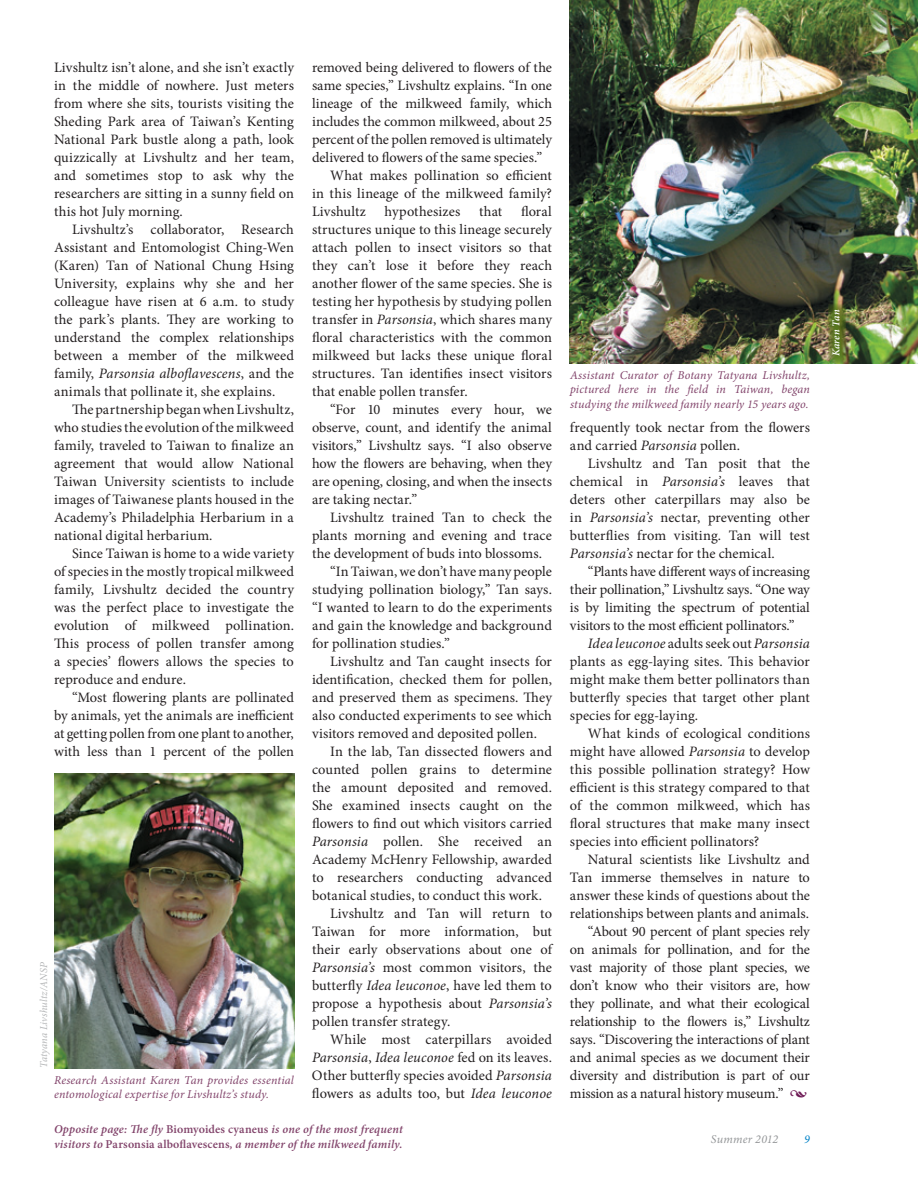
<style>
.page{position:relative;width:918px;height:1188px;background:#fff}
.page>*{position:absolute;margin:0;border:0;box-sizing:border-box;transform-origin:0 0}
.t1{font:14.4px/18px "Minion Pro";letter-spacing:-.005em;color:#231f20;text-align:justify}
.t2{font:italic 14.4px "Minion Pro";color:#231f20}
.t3{font:italic 12px/14.4px "Minion Pro";letter-spacing:.01em;color:#82446b}
.t4{font:italic 600 12px/14.4px "Minion Pro";letter-spacing:.015em;color:#82446b}
.t5{font:italic 12px "Minion Pro";letter-spacing:.01em;color:#949698}
.t6{font:italic 12px "Minion Pro";color:#0082c7}
.t7{font:italic 10.5px "Minion Pro";letter-spacing:.01em;color:#949698}
.t8{font:italic 600 10.5px "Minion Pro";color:#fff}
.s1{font-style:italic}
.s2{font-style:normal}
.s3{font-size:16.5px;color:#6e1a55}
</style>
<div class="page">
<img style="left:54px;top:774px;width:240px;height:294px">
<img style="left:570px;top:0;width:348px;height:363px">
<svg style="left:828px;top:303px;width:18px;height:60px"></svg>
<p class="t1" style="left:54px;top:58px;width:242px">Livshultz isn’t alone, and she isn’t exactly in the middle of nowhere. Just meters from where she sits, tourists visiting the Sheding Park area of Taiwan’s Kenting National Park bustle along a path, look quizzically at Livshultz and her team, and sometimes stop to ask why the researchers are sitting in a sunny field on this hot July morning.</p>
<p class="t1" style="left:54px;top:220px;width:242px;text-indent:18px">Livshultz’s collaborator, Research Assistant and Entomologist Ching-Wen (Karen) Tan of National Chung Hsing University, explains why she and her colleague have risen at 6 a.m. to study the park’s plants. They are working to understand the complex relationships between a member of the milkweed family, <span class="s1">Parsonsia alboflavescens</span>, and the animals that pollinate it, she explains.</p>
<p class="t1" style="left:54px;top:400px;width:242px;text-indent:18px">The partnership began when Livshultz, who studies the evolution of the milkweed family, traveled to Taiwan to finalize an agreement that would allow National Taiwan University scientists to include images of Taiwanese plants housed in the Academy’s Philadelphia Herbarium in a national digital herbarium.</p>
<p class="t1" style="left:54px;top:544px;width:242px;text-indent:18px">Since Taiwan is home to a wide variety of species in the mostly tropical milkweed family, Livshultz decided the country was the perfect place to investigate the evolution of milkweed pollination.<br>This process of pollen transfer among a species’ flowers allows the species to reproduce and endure.</p>
<p class="t1" style="left:54px;top:688px;width:242px;text-indent:18px">“Most flowering plants are pollinated by animals, yet the animals are inefficient at getting pollen from one plant to another, with less than 1 percent of the pollen</p>
<p class="t7" style="left:37px;top:1068px;width:107px;rotate:-90deg">Tatyana Livshultz/ANSP</p>
<p class="t3" style="left:54px;top:1073px;width:242px">Research Assistant Karen Tan provides essential entomological expertise for Livshultz’s study.</p>
<p class="t1" style="left:312px;top:58px;width:241px">removed being delivered to flowers of the</p>
<p class="t1" style="left:312px;top:76px;width:241px">same species,” Livshultz explains. “In one</p>
<p class="t1" style="left:312px;top:94px;width:242px">lineage of the milkweed family, which</p>
<p class="t1" style="left:312px;top:112px;width:242px">includes the common milkweed, about 25</p>
<p class="t1" style="left:312px;top:130px;width:242px">percent of the pollen removed is ultimately</p>
<p class="t1" style="left:312px;top:148px;width:232px">delivered to flowers of the same species.”</p>
<p class="t1" style="left:330px;top:166px;width:223px">What makes pollination so efficient</p>
<p class="t1" style="left:312px;top:184px;width:242px">in this lineage of the milkweed family?</p>
<p class="t1" style="left:312px;top:202px;width:55px">Livshultz</p>
<p class="t1" style="left:385px;top:202px;width:77px">hypothesizes</p>
<p class="t1" style="left:479px;top:202px;width:25px">that</p>
<p class="t1" style="left:312px;top:202px;width:242px;text-indent:209px">floral structures unique to this lineage securely attach pollen to insect visitors so that they can’t lose it before they reach another flower of the same species. She is testing her hypothesis by studying pollen transfer in <span class="s1">Parsonsia</span>, which shares many floral characteristics with the common milkweed but lacks these unique floral structures. Tan identifies insect visitors that enable pollen transfer.</p>
<p class="t1" style="left:312px;top:400px;width:242px;text-indent:18px">“For 10 minutes every hour, we observe, count, and identify the animal visitors,” Livshultz says. “I also observe how the flowers are behaving, when they are opening, closing, and when the insects are taking nectar.”</p>
<p class="t1" style="left:330px;top:508px;width:224px">Livshultz trained Tan to check the</p>
<p class="t1" style="left:312px;top:526px;width:241px">plants morning and evening and trace</p>
<p class="t1" style="left:312px;top:544px;width:232px">the development of buds into blossoms.</p>
<p class="t1" style="left:330px;top:562px;width:223px">“In Taiwan, we don’t have many people</p>
<p class="t1" style="left:312px;top:580px;width:241px">studying pollination biology,” Tan says.</p>
<p class="t1" style="left:312px;top:598px;width:241px">“I wanted to learn to do the experiments</p>
<p class="t1" style="left:312px;top:616px;width:241px">and gain the knowledge and background</p>
<p class="t1" style="left:312px;top:634px;width:140px">for pollination studies.”</p>
<p class="t1" style="left:330px;top:652px;width:223px">Livshultz and Tan caught insects for</p>
<p class="t1" style="left:312px;top:670px;width:241px">identification, checked them for pollen,</p>
<p class="t1" style="left:312px;top:688px;width:242px">and preserved them as specimens. They</p>
<p class="t1" style="left:312px;top:706px;width:241px">also conducted experiments to see which</p>
<p class="t1" style="left:312px;top:724px;width:227px">visitors removed and deposited pollen.</p>
<p class="t1" style="left:330px;top:742px;width:223px">In the lab, Tan dissected flowers and</p>
<p class="t1" style="left:312px;top:760px;width:241px">counted pollen grains to determine</p>
<p class="t1" style="left:312px;top:778px;width:241px">the amount deposited and removed.</p>
<p class="t1" style="left:312px;top:796px;width:242px">She examined insects caught on the</p>
<p class="t1" style="left:312px;top:814px;width:242px">flowers to find out which visitors carried</p>
<p class="t1" style="left:312px;top:832px;width:241px"><span class="s1">Parsonsia</span> pollen. She received an</p>
<p class="t1" style="left:312px;top:850px;width:241px">Academy McHenry Fellowship, awarded</p>
<p class="t1" style="left:312px;top:868px;width:241px">to researchers conducting advanced</p>
<p class="t1" style="left:312px;top:886px;width:231px">botanical studies, to conduct this work.</p>
<p class="t1" style="left:330px;top:904px;width:224px">Livshultz and Tan will return to</p>
<p class="t1" style="left:312px;top:922px;width:242px">Taiwan for more information, but</p>
<p class="t1" style="left:312px;top:940px;width:243px">their early observations about one of</p>
<p class="t1" style="left:312px;top:958px;width:241px"><span class="s1">Parsonsia’s</span> most common visitors, the</p>
<p class="t1" style="left:312px;top:976px;width:241px">butterfly <span class="s1">Idea leuconoe</span>, have led them to</p>
<p class="t1" style="left:312px;top:994px;width:241px">propose a hypothesis about <span class="s1">Parsonsia’s</span></p>
<p class="t1" style="left:312px;top:1012px;width:140px">pollen transfer strategy.</p>
<p class="t1" style="left:330px;top:1030px;width:223px">While most caterpillars avoided</p>
<p class="t2" style="left:312px;top:1048px;width:241px">Parsonsia<span class="s2">,</span> Idea leuconoe <span class="s2">fed on its leaves.</span></p>
<p class="t1" style="left:312px;top:1066px;width:241px">Other butterfly species avoided <span class="s1">Parsonsia</span></p>
<p class="t1" style="left:312px;top:1084px;width:241px">flowers as adults too, but <span class="s1">Idea leuconoe</span></p>
<p class="t4" style="left:54px;top:1122px;width:350px">Opposite page: The fly <span class="s2">Biomyoides cyaneus</span> is one of the most frequent visitors to <span class="s2">Parsonsia alboflavescens</span>, a member of the milkweed family.</p>
<p class="t3" style="left:570px;top:368px;width:241px;text-align:justify">Assistant Curator of Botany Tatyana Livshultz, pictured here in the field in Taiwan, began studying the milkweed family nearly 15 years ago.</p>
<p class="t1" style="left:570px;top:418px;width:241px">frequently took nectar from the flowers and carried <span class="s1">Parsonsia</span> pollen.</p>
<p class="t1" style="left:570px;top:454px;width:241px;text-indent:18px">Livshultz and Tan posit that the chemical in <span class="s1">Parsonsia’s</span> leaves that deters other caterpillars may also be in <span class="s1">Parsonsia’s</span> nectar, preventing other butterflies from visiting. Tan will test <span class="s1">Parsonsia’s</span> nectar for the chemical.</p>
<p class="t1" style="left:570px;top:562px;width:242px;text-indent:18px">“Plants have different ways of increasing their pollination,” Livshultz says. “One way is by limiting the spectrum of potential visitors to the most efficient pollinators.”</p>
<p class="t1" style="left:570px;top:634px;width:242px;text-indent:18px"><span class="s1">Idea leuconoe</span> adults seek out <span class="s1">Parsonsia </span>plants as egg-laying sites. This behavior might make them better pollinators than butterfly species that target other plant species for egg-laying.</p>
<p class="t1" style="left:570px;top:724px;width:242px;text-indent:18px">What kinds of ecological conditions might have allowed <span class="s1">Parsonsia</span> to develop this possible pollination strategy? How efficient is this strategy compared to that of the common milkweed, which has floral structures that make many insect species into efficient pollinators?</p>
<p class="t1" style="left:570px;top:850px;width:242px;text-align:right">Natural scientists like Livshultz and Tan immerse themselves in nature to answer these kinds of questions about the relationships between plants and animals. “About 90 percent of plant species rely on animals for pollination, and for the vast majority of those plant species, we don’t know who their visitors are, how they pollinate, and what their ecological relationship to the flowers is,” Livshultz says. “Discovering the interactions of plant and animal species as we document their diversity and distribution is part of our mission as a natural history museum.” <span class="s3">•</span></p>
<p class="t5" style="left:711px;top:1131px;width:69px">Summer 2012</p>
<p class="t6" style="left:804px;top:1131px;width:7px">9</p>
<p class="t8" style="left:829px;top:356px;width:48px;rotate:-90deg">Karen Tan</p>
</div>
